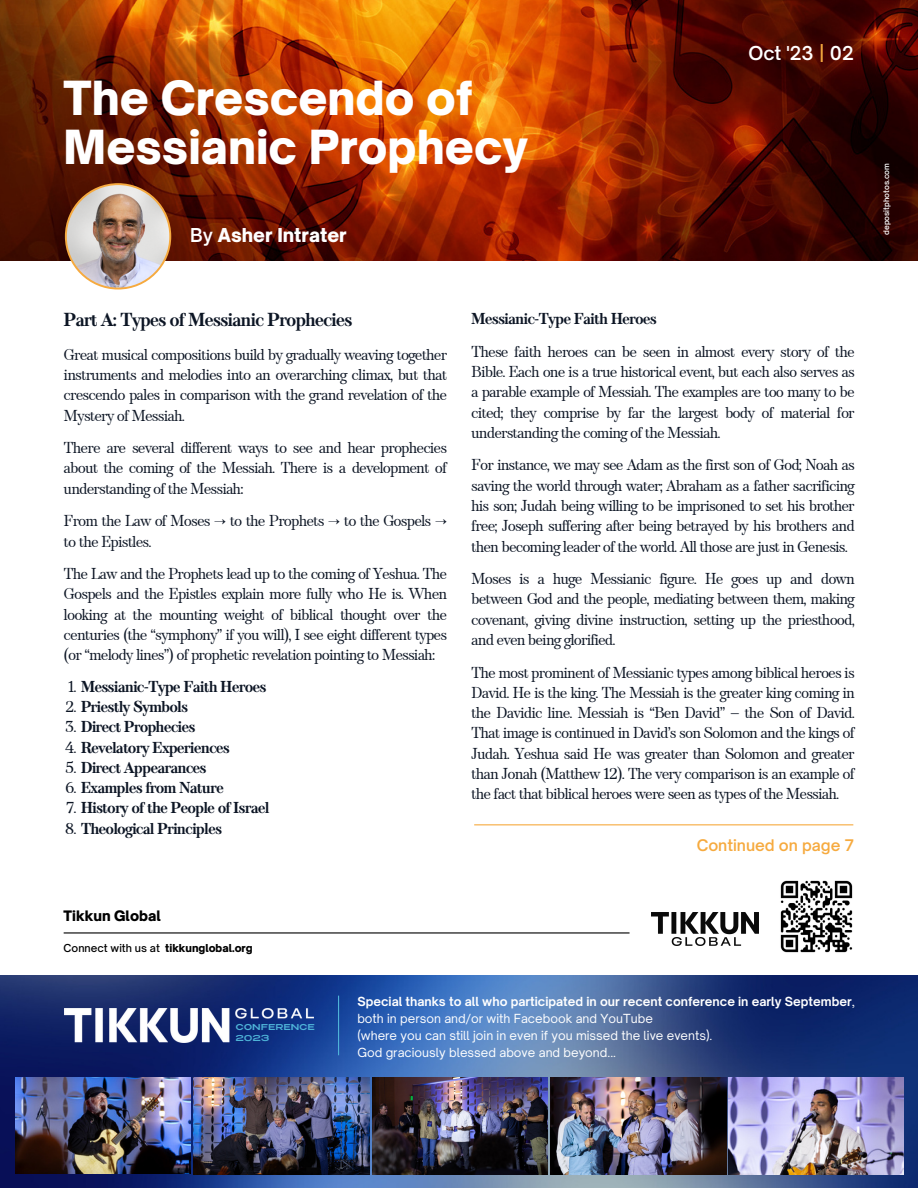
<style>
.page{position:relative;width:918px;height:1188px;background:#fff}
.page>*{position:absolute;margin:0;border:0;box-sizing:border-box;transform-origin:0 0}
.t1{font:900 45px/49.5px "Open Sauce One";color:#fff}
.t2{font:700 18.75px "TT Barrels";letter-spacing:-.06em;color:#0c1524}
.t3{font:900 18.3px "Open Sauce One";color:#fff}
.t4{font:600 18.3px "Open Sauce One";color:#fff}
.t5{font:15.75px/20.2px "TT Barrels";letter-spacing:-.06em;color:#0c1524;text-align:justify}
.t6{font:700 15.75px "TT Barrels";letter-spacing:-.06em;color:#0c1524}
.t7{font:600 15.3px "Open Sauce One";color:#f6aa3f}
.t8{font:900 13.8px "Open Sauce One";color:#000}
.t9{font:700 12px/17px "Open Sauce One";color:#fff}
.t10{font:12px "Open Sauce One";color:#fff}
.t11{font:900 10.5px "Open Sauce One";color:#000}
.t12{font:500 10.5px "Open Sauce One";color:#000}
.t13{font:500 8.1px "Benzin";letter-spacing:.055em;color:#4eb3d8}
.t14{font:600 7.5px "Open Sauce One";color:#fff}
.s1{font-weight:600}
.s2{color:#f6aa3f}
.s3{font-weight:400}
</style>
<div class="page">
<img style="left:0;top:976px;width:918px;height:212px">
<img style="left:0;top:0;width:918px;height:261px">
<img style="left:65px;top:183px;width:106px;height:107px">
<img style="left:651px;top:913px;width:107px;height:32px">
<hr style="left:64px;top:932px;width:566px;height:2px;background:#000">
<svg style="left:780px;top:880px;width:73px;height:73px"></svg>
<hr style="left:474px;top:824px;width:379px;height:1px;background:#f6aa3f">
<img style="left:551px;top:1077px;width:175px;height:98px">
<img style="left:15px;top:1077px;width:176px;height:97px">
<img style="left:194px;top:1077px;width:175px;height:98px">
<img style="left:372px;top:1077px;width:176px;height:98px">
<img style="left:729px;top:1077px;width:174px;height:98px">
<img style="left:65px;top:1009px;width:167px;height:33px">
<img style="left:235px;top:1009px;width:78px;height:11px">
<hr style="left:338px;top:996px;width:1px;height:59px;background:#4eb3d8">
<p class="t1" style="left:64px;top:73px;width:466px">The Crescendo of<br>Messianic Prophecy</p>
<p class="t3" style="left:190px;top:223px;width:158px"><span class="s1">By</span> Asher Intrater</p>
<p class="t4" style="left:748px;top:42px;width:107px">Oct '23 <span class="s2">|</span> 02</p>
<p class="t2" style="left:64px;top:309px;width:291px">Part A: Types of Messianic Prophecies</p>
<p class="t5" style="left:64px;top:345px;width:385px">Great musical compositions build by gradually weaving together instruments and melodies into an overarching climax, but that crescendo pales in comparison with the grand revelation of the Mystery of Messiah.</p>
<p class="t5" style="left:64px;top:439px;width:385px">There are several different ways to see and hear prophecies about the coming of the Messiah. There is a development of understanding of the Messiah:</p>
<p class="t5" style="left:64px;top:512px;width:385px">From the Law of Moses → to the Prophets → to the Gospels → to the Epistles.</p>
<p class="t5" style="left:64px;top:565px;width:385px">The Law and the Prophets lead up to the coming of Yeshua. The Gospels and the Epistles explain more fully who He is. When looking at the mounting weight of biblical thought over the centuries (the “symphony” if you will), I see eight different types (or “melody lines”) of prophetic revelation pointing to Messiah:</p>
<p class="t6" style="left:68px;top:677px;width:200px"><span class="s3">1.</span> Messianic-Type Faith Heroes</p>
<p class="t6" style="left:65px;top:698px;width:125px"><span class="s3">2.</span> Priestly Symbols</p>
<p class="t6" style="left:65px;top:718px;width:132px"><span class="s3">3.</span> Direct Prophecies</p>
<p class="t6" style="left:65px;top:738px;width:166px"><span class="s3">4.</span> Revelatory Experiences</p>
<p class="t6" style="left:65px;top:758px;width:143px"><span class="s3">5.</span> Direct Appearances</p>
<p class="t6" style="left:65px;top:779px;width:160px"><span class="s3">6.</span> Examples from Nature</p>
<p class="t6" style="left:66px;top:799px;width:205px"><span class="s3">7.</span> History of the People of Israel</p>
<p class="t6" style="left:65px;top:819px;width:159px"><span class="s3">8.</span> Theological Principles</p>
<p class="t8" style="left:64px;top:908px;width:99px">Tikkun Global</p>
<p class="t12" style="left:64px;top:941px;width:98px">Connect with us at</p>
<p class="t11" style="left:165px;top:941px;width:89px">tikkunglobal.org</p>
<p class="t6" style="left:471px;top:310px;width:187px">Messianic-Type Faith Heroes</p>
<p class="t5" style="left:471px;top:342px;width:385px">These faith heroes can be seen in almost every story of the Bible. Each one is a true historical event, but each also serves as a parable example of Messiah. The examples are too many to be cited; they comprise by far the largest body of material for understanding the coming of the Messiah.</p>
<p class="t5" style="left:471px;top:456px;width:385px">For instance, we may see Adam as the first son of God; Noah as saving the world through water; Abraham as a father sacrificing his son; Judah being willing to be imprisoned to set his brother free; Joseph suffering after being betrayed by his brothers and then becoming leader of the world. All those are just in Genesis.</p>
<p class="t5" style="left:471px;top:570px;width:385px">Moses is a huge Messianic figure. He goes up and down between God and the people, mediating between them, making covenant, giving divine instruction, setting up the priesthood, and even being glorified.</p>
<p class="t5" style="left:471px;top:663px;width:385px">The most prominent of Messianic types among biblical heroes is David. He is the king. The Messiah is the greater king coming in the Davidic line. Messiah is “Ben David” – the Son of David.<br>That image is continued in David’s son Solomon and the kings of Judah. Yeshua said He was greater than Solomon and greater than Jonah (Matthew 12). The very comparison is an example of the fact that biblical heroes were seen as types of the Messiah.</p>
<p class="t7" style="left:697px;top:836px;width:159px">Continued on page 7</p>
<p class="t13" style="left:236px;top:1024px;width:80px">CONFERENCE</p>
<p class="t13" style="left:236px;top:1035px;width:35px">2023</p>
<p class="t9" style="left:357px;top:993px;width:499px">Special thanks to all who participated in our recent conference in early September<span class="s3">, both in person and/or with Facebook and YouTube</span></p>
<p class="t10" style="left:357px;top:1028px;width:357px">(where you can still join in even if you missed the live events).</p>
<p class="t10" style="left:357px;top:1045px;width:260px">God graciously blessed above and beyond...</p>
<p class="t14" style="left:882px;top:235px;width:73px;rotate:-90deg">depositphotos.com</p>
</div>
